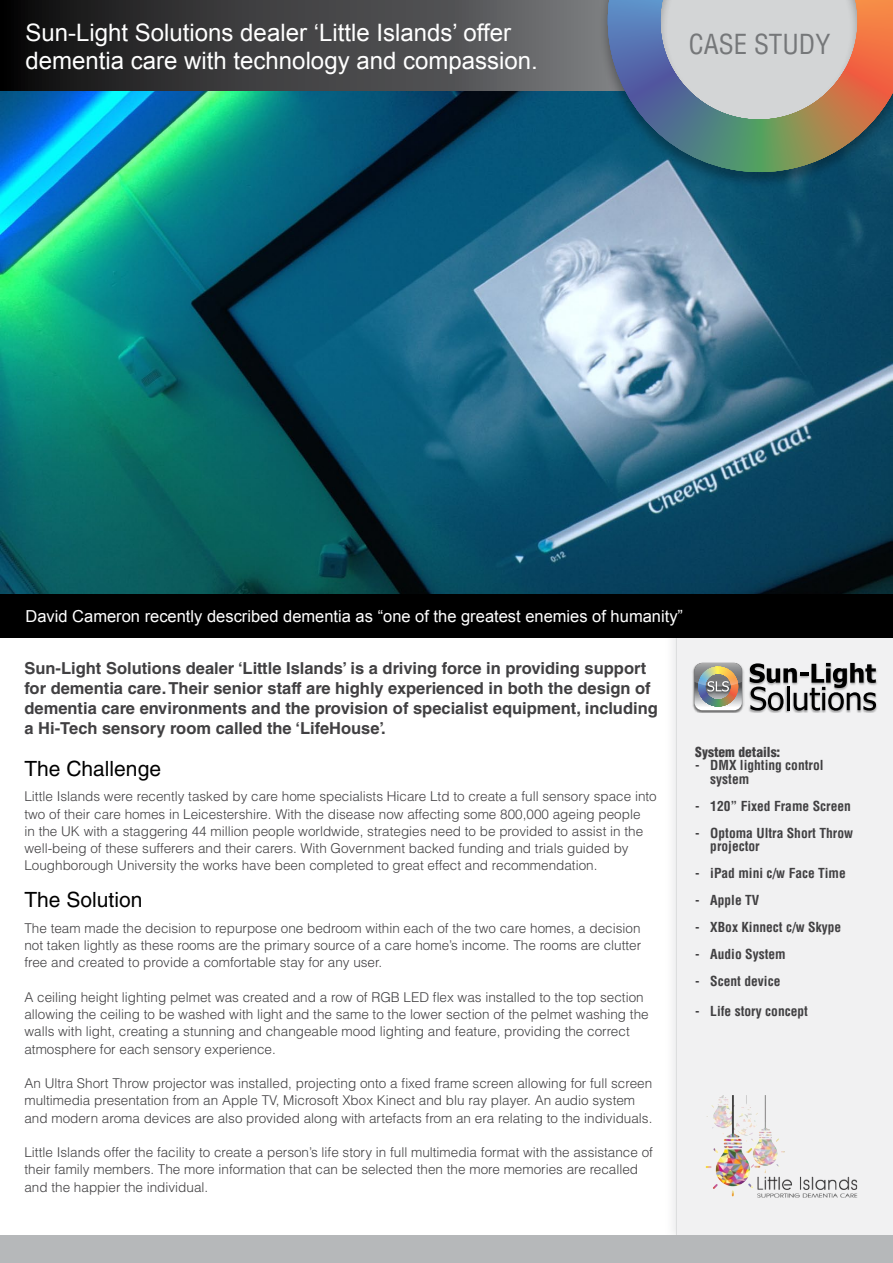
<style>
.page{position:relative;width:893px;height:1263px;background:#fff}
.page>*{position:absolute;margin:0;border:0;box-sizing:border-box;transform-origin:0 0}
.t1{font:condensed 27px "Helvetica LT Std";color:#757779}
.t2{font:24px/28.5px "Arial";color:#fff}
.t3{font:21px "Helvetica LT Std";color:#000}
.t4{font:700 16.5px/19.8px "Helvetica LT Std";color:#414042}
.t5{font:16.5px "Arial";color:#fff}
.t6{font:300 13.5px/17.2px "Helvetica LT Std";color:#414042}
.t7{font:700 condensed 13.5px/13.5px "Helvetica LT Std";color:#414042}
.t8{font:900 condensed 13.5px "Helvetica LT Std";color:#414042}
</style>
<div class="page">
<svg style="left:0;top:0;width:598px;height:91px;background:#3f3f41"></svg>
<img style="left:0;top:91px;width:893px;height:503px">
<div style="left:664px;top:601px;width:229px;height:642px;background:#f9f9f9"></div>
<div style="left:676px;top:610px;width:217px;height:625px;background:#f1f1f2"></div>
<hr style="left:676px;top:637px;width:1px;height:598px;background:#dcddde">
<div style="left:0;top:1235px;width:893px;height:28px;background:#b6b8ba"></div>
<div style="left:0;top:594px;width:893px;height:43px;background:#000"></div>
<div style="left:598px;top:0;width:295px;height:190px;background:#000;opacity:.3"></div>
<svg style="left:608px;top:0;width:285px;height:172px;background:#919899"></svg>
<img style="left:749px;top:662px;width:128px;height:22px">
<img style="left:749px;top:684px;width:128px;height:28px">
<svg style="left:750px;top:663px;width:126px;height:48px"></svg>
<img style="left:692px;top:662px;width:52px;height:50px">
<svg style="left:694px;top:663px;width:48px;height:47px;background:#a5a194"></svg>
<img style="left:705px;top:1096px;width:153px;height:102px">
<h2 class="t2" style="left:26px;top:18px;width:514px">Sun-Light Solutions dealer ‘Little Islands’ offer dementia care with technology and compassion.</h2>
<h1 class="t1" style="left:689px;top:27px;width:143px">CASE STUDY</h1>
<p class="t5" style="left:26px;top:605px;width:659px">David Cameron recently described dementia as “one of the greatest enemies of humanity”</p>
<p class="t4" style="left:24px;top:658px;width:635px">Sun-Light Solutions dealer ‘Little Islands’ is a driving force in providing support for dementia care. Their senior staff are highly experienced in both the design of dementia care environments and the provision of specialist equipment, including a Hi-Tech sensory room called the ‘LifeHouse’.</p>
<h3 class="t3" style="left:24px;top:756px;width:138px">The Challenge</h3>
<p class="t6" style="left:24px;top:788px;width:634px">Little Islands were recently tasked by care home specialists Hicare Ltd to create a full sensory space into two of their care homes in Leicestershire. With the disease now affecting some 800,000 ageing people<br>in the UK with a staggering 44 million people worldwide, strategies need to be provided to assist in the well-being of these sufferers and their carers. With Government backed funding and trials guided by Loughborough University the works have been completed to great effect and recommendation.</p>
<h3 class="t3" style="left:24px;top:887px;width:119px">The Solution</h3>
<p class="t6" style="left:24px;top:919px;width:618px;text-align:justify">The team made the decision to repurpose one bedroom within each of the two care homes, a decision not taken lightly as these rooms are the primary source of a care home’s income. The rooms are clutter free and created to provide a comfortable stay for any user.</p>
<p class="t6" style="left:24px;top:988px;width:626px">A ceiling height lighting pelmet was created and a row of RGB LED flex was installed to the top section allowing the ceiling to be washed with light and the same to the lower section of the pelmet washing the walls with light, creating a stunning and changeable mood lighting and feature, providing the correct atmosphere for each sensory experience.</p>
<p class="t6" style="left:24px;top:1074px;width:629px">An Ultra Short Throw projector was installed, projecting onto a fixed frame screen allowing for full screen multimedia presentation from an Apple TV, Microsoft Xbox Kinect and blu ray player. An audio system and modern aroma devices are also provided along with artefacts from an era relating to the individuals.</p>
<p class="t6" style="left:24px;top:1143px;width:630px">Little Islands offer the facility to create a person’s life story in full multimedia format with the assistance of their family members. The more information that can be selected then the more memories are recalled and the happier the individual.</p>
<p class="t8" style="left:695px;top:743px;width:87px">System details:</p>
<p class="t7" style="left:710px;top:758px;width:115px;text-indent:-15px">- DMX lighting control system</p>
<p class="t7" style="left:695px;top:799px;width:157px">- 120” Fixed Frame Screen</p>
<p class="t7" style="left:710px;top:826px;width:144px;text-indent:-15px">- Optoma Ultra Short Throw projector</p>
<p class="t7" style="left:695px;top:866px;width:152px">- iPad mini c/w Face Time</p>
<p class="t7" style="left:695px;top:893px;width:66px">- Apple TV</p>
<p class="t7" style="left:695px;top:920px;width:147px">- XBox Kinnect c/w Skype</p>
<p class="t7" style="left:695px;top:947px;width:92px">- Audio System</p>
<p class="t7" style="left:695px;top:974px;width:87px">- Scent device</p>
<p class="t7" style="left:695px;top:1004px;width:114px">- Life story concept</p>
</div>
